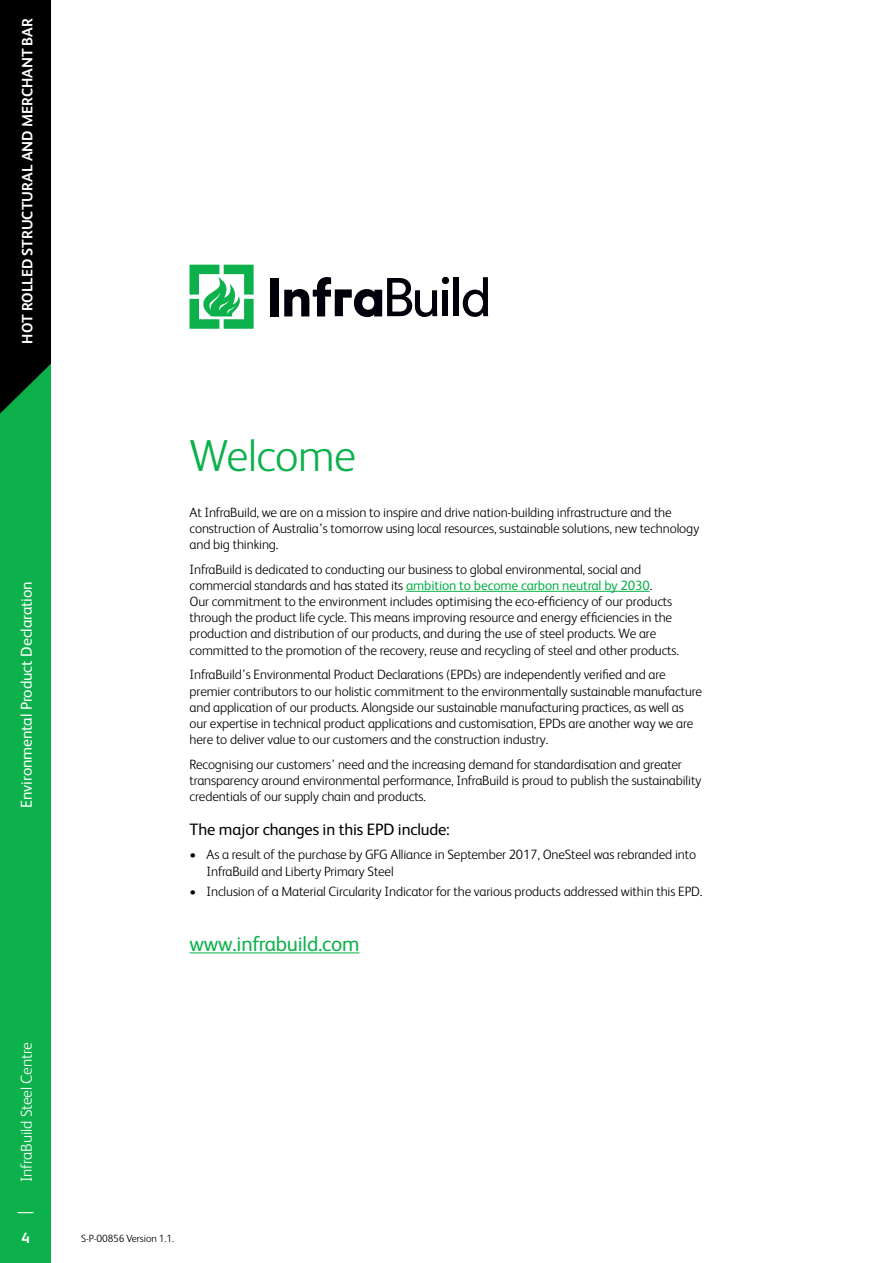
<style>
.page{position:relative;width:893px;height:1263px;background:#fff}
.page>*{position:absolute;margin:0;border:0;box-sizing:border-box;transform-origin:0 0}
.t1{font:300 45px "FS Albert";letter-spacing:-.01em;color:#0db14b}
.t2{font:21px "FS Albert";letter-spacing:-.01em;color:#0db14b}
.t3{font:16.5px "FS Albert";letter-spacing:-.01em;color:#000}
.t4{font:15.75px "FS Albert";letter-spacing:-.01em;color:#fff}
.t5{font:300 15.75px "FS Albert";letter-spacing:-.015em;color:#fff}
.t6{font:700 15px "FS Albert";color:#fff}
.t7{font:300 13.5px/16.2px "FS Albert";letter-spacing:-.01em;color:#000}
.t8{font:300 10.5px "FS Albert";letter-spacing:-.01em;color:#000}
.s1{font-weight:400;color:#0db14b}
</style>
<div class="page">
<div style="left:271px;top:278px;width:8px;height:38px;background:#00000a"></div>
<div style="left:443px;top:290px;width:5px;height:26px;background:#00000a"></div>
<div style="left:442px;top:277px;width:7px;height:7px;background:#00000a;border-radius:50%"></div>
<div style="left:454px;top:277px;width:5px;height:39px;background:#00000a"></div>
<svg style="left:463px;top:277px;width:25px;height:40px"></svg>
<svg style="left:284px;top:277px;width:153px;height:40px"></svg>
<svg style="left:190px;top:265px;width:64px;height:64px"></svg>
<hr style="left:406px;top:591px;width:244px;height:1px;background:#0db14b">
<hr style="left:190px;top:952px;width:169px;height:1px;background:#0db14b">
<div style="left:0;top:0;width:51px;height:1263px;background:#0db14b"></div>
<div style="left:0;top:0;width:51px;height:414px;background:#000"></div>
<svg style="left:18px;top:1212px;width:15px;height:1px"></svg>
<p class="t6" style="left:17px;top:344px;width:327px;rotate:-90deg">HOT ROLLED STRUCTURAL AND MERCHANT BAR</p>
<p class="t4" style="left:16px;top:807px;width:228px;rotate:-90deg">Environmental Product Declaration</p>
<p class="t5" style="left:16px;top:1182px;width:142px;rotate:-90deg">InfraBuild Steel Centre</p>
<p class="t6" style="left:21px;top:1227px;width:10px">4</p>
<h1 class="t1" style="left:190px;top:426px;width:168px">Welcome</h1>
<p class="t7" style="left:190px;top:503px;width:511px">At InfraBuild, we are on a mission to inspire and drive nation-building infrastructure and the construction of Australia’s tomorrow using local resources, sustainable solutions, new technology and big thinking.</p>
<p class="t7" style="left:190px;top:560px;width:491px">InfraBuild is dedicated to conducting our business to global environmental, social and commercial standards and has stated its <span class="s1">ambition to become carbon neutral by 2030</span>.<br>Our commitment to the environment includes optimising the eco-efficiency of our products through the product life cycle. This means improving resource and energy efficiencies in the production and distribution of our products, and during the use of steel products. We are committed to the promotion of the recovery, reuse and recycling of steel and other products.</p>
<p class="t7" style="left:190px;top:666px;width:514px">InfraBuild’s Environmental Product Declarations (EPDs) are independently verified and are premier contributors to our holistic commitment to the environmentally sustainable manufacture and application of our products. Alongside our sustainable manufacturing practices, as well as our expertise in technical product applications and customisation, EPDs are another way we are here to deliver value to our customers and the construction industry.</p>
<p class="t7" style="left:190px;top:755px;width:513px">Recognising our customers’ need and the increasing demand for standardisation and greater transparency around environmental performance, InfraBuild is proud to publish the sustainability credentials of our supply chain and products.</p>
<p class="t3" style="left:190px;top:818px;width:262px">The major changes in this EPD include:</p>
<p class="t7" style="left:207px;top:846px;width:491px;text-indent:-17px">• As a result of the purchase by GFG Alliance in September 2017, OneSteel was rebranded into<br>InfraBuild and Liberty Primary Steel</p>
<p class="t7" style="left:190px;top:883px;width:514px">• Inclusion of a Material Circularity Indicator for the various products addressed within this EPD.</p>
<h2 class="t2" style="left:190px;top:930px;width:171px">www.infrabuild.com</h2>
<p class="t8" style="left:81px;top:1231px;width:95px">S-P-00856 Version 1.1.</p>
</div>
